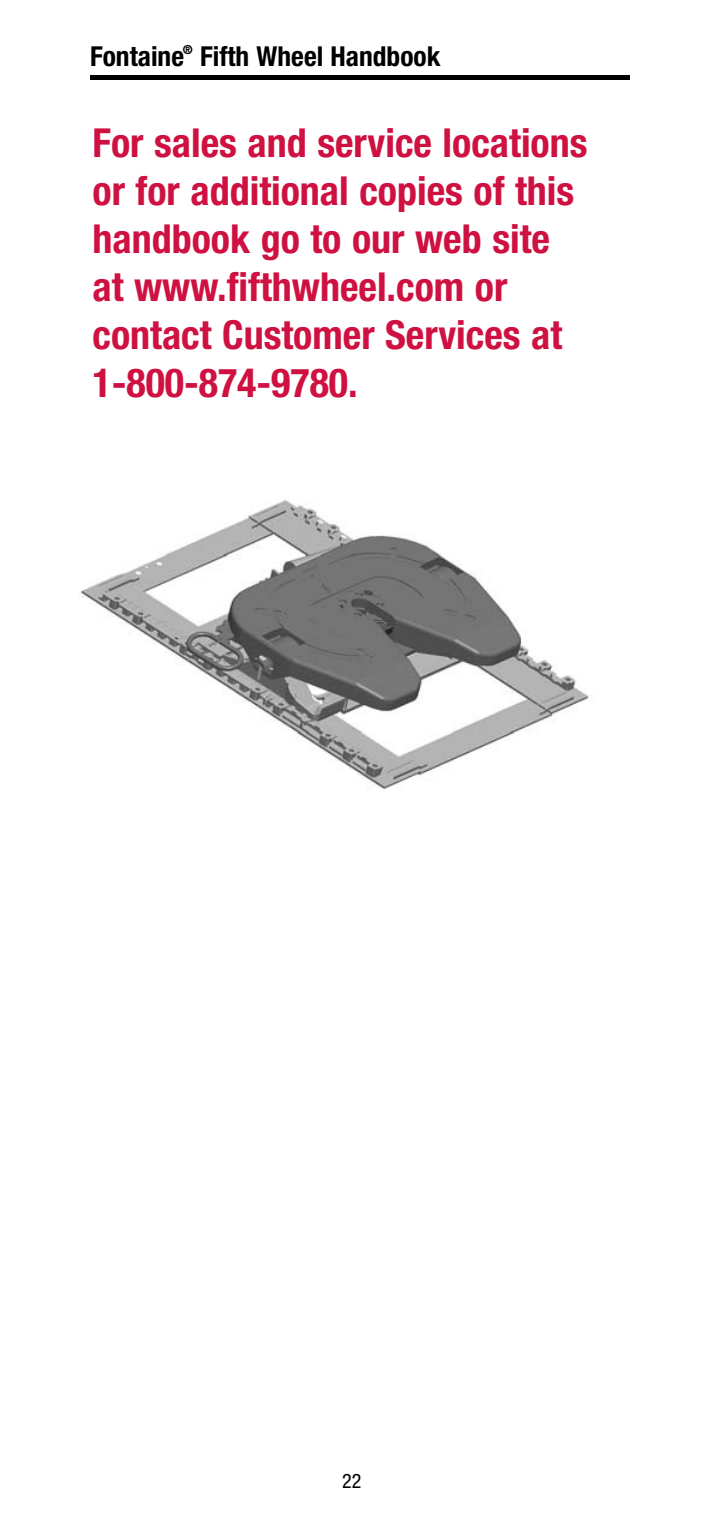
<style>
.page{position:relative;width:720px;height:1530px;background:#fff}
.page>*{position:absolute;margin:0;border:0;box-sizing:border-box;transform-origin:0 0}
.t1{font:700 condensed 40px/48px "Helvetica Neue";color:#ce1141}
.t2{font:700 condensed 27.5px "Helvetica Neue";color:#000}
.t3{font:condensed 20px "Helvetica Neue";color:#000}
.t4{font:700 condensed 12.5px "Helvetica Neue";color:#000}
</style>
<div class="page">
<div style="left:90px;top:75px;width:540px;height:5px;background:#000"></div>
<img style="left:80px;top:500px;width:509px;height:290px">
<p class="t2" style="left:90px;top:40px;width:96px">Fontaine</p>
<p class="t4" style="left:183px;top:42px;width:11px">®</p>
<p class="t2" style="left:200px;top:40px;width:242px">Fifth Wheel Handbook</p>
<p class="t1" style="left:92px;top:119px;width:497px">For sales and service locations or for additional copies of this handbook go to our web site at www.fifthwheel.com or contact Customer Services at<br>1-800-874-9780.</p>
<p class="t3" style="left:342px;top:1470px;width:21px">22</p>
</div>
